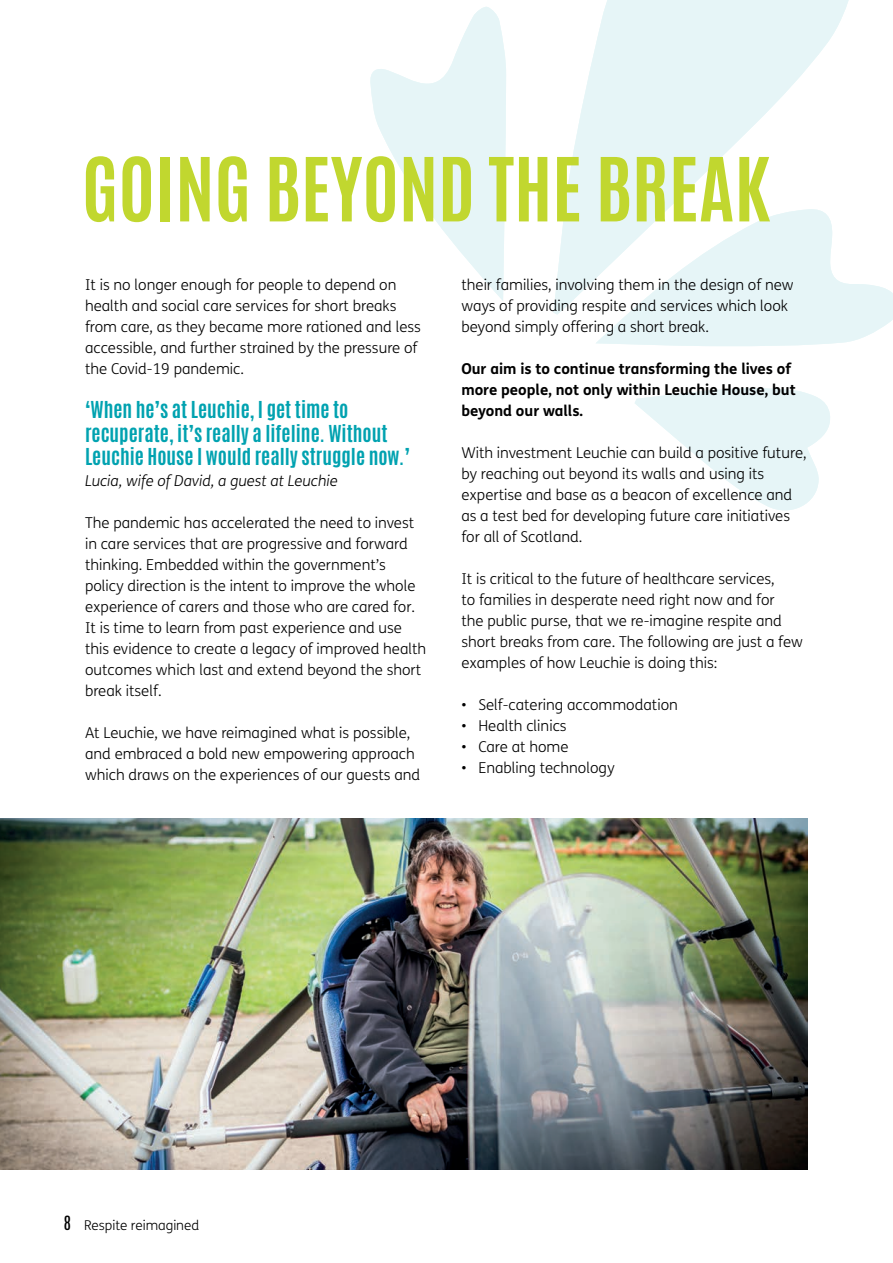
<style>
.page{position:relative;width:893px;height:1263px;background:#fff}
.page>*{position:absolute;margin:0;border:0;box-sizing:border-box;transform-origin:0 0}
.t1{font:700 75px "Antonio";color:#c1d72f}
.t2{font:700 19.5px/23.4px "Antonio";color:#00a2b0}
.t3{font:300 15px/21px "FS Me";color:#000001}
.t4{font:700 15px/21px "FS Me";color:#000001}
.t5{font:italic 300 15px "FS Me";color:#000001}
.t6{font:300 13.5px "FS Me";color:#000001}
.s1{font-family:"Antonio";font-weight:400;font-size:16.5px}
</style>
<div class="page">
<svg style="left:553px;top:0;width:296px;height:315px;fill:#e6f5f7"></svg>
<svg style="left:595px;top:208px;width:298px;height:138px"></svg>
<svg style="left:370px;top:7px;width:136px;height:294px"></svg>
<svg style="left:635px;top:388px;width:195px;height:123px"></svg>
<img style="left:0;top:819px;width:808px;height:350px">
<h1 class="t1" style="left:82px;top:133px;width:690px">GOING BEYOND THE BREAK</h1>
<p class="t3" style="left:85px;top:274px;width:337px">It is no longer enough for people to depend on health and social care services for short breaks from care, as they became more rationed and less accessible, and further strained by the pressure of the Covid-19 pandemic.</p>
<h2 class="t2" style="left:85px;top:398px;width:326px">‘When he’s at Leuchie, I get time to recuperate, it’s really a lifeline. Without<br>Leuchie House I would really struggle now.’</h2>
<p class="t5" style="left:85px;top:470px;width:254px">Lucia, wife of David, a guest at Leuchie</p>
<p class="t3" style="left:85px;top:512px;width:343px">The pandemic has accelerated the need to invest in care services that are progressive and forward thinking. Embedded within the government’s policy direction is the intent to improve the whole experience of carers and those who are cared for.<br>It is time to learn from past experience and use this evidence to create a legacy of improved health outcomes which last and extend beyond the short break itself.</p>
<p class="t3" style="left:85px;top:722px;width:337px">At Leuchie, we have reimagined what is possible, and embraced a bold new empowering approach which draws on the experiences of our guests and</p>
<p class="t3" style="left:461px;top:274px;width:334px">their families, involving them in the design of new ways of providing respite and services which look beyond simply offering a short break.</p>
<p class="t4" style="left:461px;top:357px;width:336px">Our aim is to continue transforming the lives of more people, not only within Leuchie House, but beyond our walls.</p>
<p class="t3" style="left:461px;top:442px;width:347px">With investment Leuchie can build a positive future, by reaching out beyond its walls and using its expertise and base as a beacon of excellence and as a test bed for developing future care initiatives for all of Scotland.</p>
<p class="t3" style="left:461px;top:568px;width:343px">It is critical to the future of healthcare services,<br>to families in desperate need right now and for<br>the public purse, that we re-imagine respite and short breaks from care. The following are just a few examples of how Leuchie is doing this:</p>
<p class="t3" style="left:461px;top:694px;width:218px">• Self-catering accommodation</p>
<p class="t3" style="left:461px;top:715px;width:107px">• Health clinics</p>
<p class="t3" style="left:461px;top:736px;width:109px">• Care at home</p>
<p class="t3" style="left:461px;top:757px;width:155px">• Enabling technology</p>
<p class="t6" style="left:64px;top:1216px;width:137px"><span class="s1">8</span> Respite reimagined</p>
</div>
